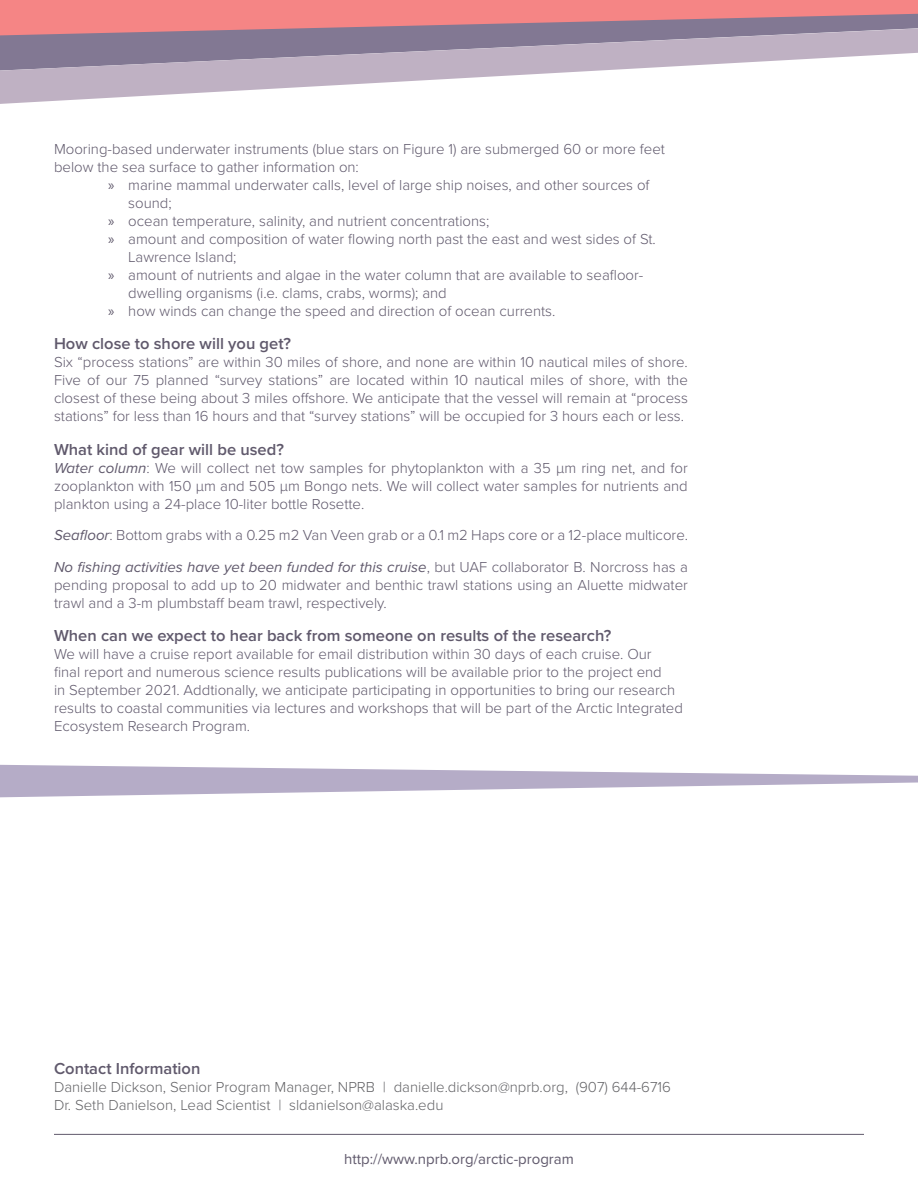
<style>
.page{position:relative;width:918px;height:1188px;background:#fff}
.page>*{position:absolute;margin:0;border:0;box-sizing:border-box;transform-origin:0 0}
.question{font:600 16.5px "Proxima Nova";color:#60596c}
.response{font:300 15px/18px "Proxima Nova";color:#60596c}
.response-2{font:300 15px/18px "Proxima Nova";color:#636366}
.t1{font:15px "Proxima Nova";color:#60596c}
.s1{font-family:"Myriad Pro";font-weight:400}
.s2{font-weight:400;font-style:italic}
</style>
<div class="page">
<hr style="left:54px;top:1134px;width:810px;height:1px;background:#60596c">
<svg style="left:0;top:765px;width:918px;height:32px"></svg>
<svg style="left:0;top:0;width:918px;height:28px;background:#e18287"></svg>
<svg style="left:0;top:28px;width:918px;height:76px"></svg>
<p class="response" style="left:54px;top:140px;width:613px">Mooring-based underwater instruments (blue stars on Figure 1) are submerged 60 or more feet below the sea surface to gather information on:</p>
<p class="response" style="left:128px;top:176px;width:523px;text-indent:-20px"><span class="s1">»</span> marine mammal underwater calls, level of large ship noises, and other sources of sound;</p>
<p class="response" style="left:108px;top:212px;width:383px"><span class="s1">»</span> ocean temperature, salinity, and nutrient concentrations;</p>
<p class="response" style="left:128px;top:230px;width:529px;text-indent:-20px"><span class="s1">»</span> amount and composition of water flowing north past the east and west sides of St.<br>Lawrence Island;</p>
<p class="response" style="left:128px;top:266px;width:517px;text-indent:-20px"><span class="s1">»</span> amount of nutrients and algae in the water column that are available to seafloor&shy;dwelling organisms (i.e. clams, crabs, worms); and</p>
<p class="response" style="left:108px;top:302px;width:449px"><span class="s1">»</span> how winds can change the speed and direction of ocean currents.</p>
<p class="question" style="left:54px;top:334px;width:239px">How close to shore will you get?</p>
<p class="response" style="left:54px;top:354px;width:635px;text-align:justify">Six “process stations” are within 30 miles of shore, and none are within 10 nautical miles of shore.<br>Five of our 75 planned “survey stations” are located within 10 nautical miles of shore, with the closest of these being about 3 miles offshore. We anticipate that the vessel will remain at “process stations” for less than 16 hours and that “survey stations” will be occupied for 3 hours each or less.</p>
<p class="question" style="left:54px;top:439px;width:231px">What kind of gear will be used?</p>
<p class="response" style="left:54px;top:459px;width:635px;text-align:justify"><span class="s2">Water column</span>: We will collect net tow samples for phytoplankton with a 35 μm ring net, and for zooplankton with 150 μm and 505 μm Bongo nets. We will collect water samples for nutrients and plankton using a 24-place 10-liter bottle Rosette.</p>
<p class="response" style="left:54px;top:527px;width:636px"><span class="s2">Seafloor</span>: Bottom grabs with a 0.25 m2 Van Veen grab or a 0.1 m2 Haps core or a 12-place multicore.</p>
<p class="response" style="left:54px;top:558px;width:635px;text-align:justify"><span class="s2">No fishing activities have yet been funded for this cruise</span>, but UAF collaborator B. Norcross has a pending proposal to add up to 20 midwater and benthic trawl stations using an Aluette midwater trawl and a 3-m plumbstaff beam trawl, respectively.</p>
<p class="question" style="left:54px;top:626px;width:559px">When can we expect to hear back from someone on results of the research?</p>
<p class="response" style="left:54px;top:645px;width:631px">We will have a cruise report available for email distribution within 30 days of each cruise. Our<br>final report and numerous science results publications will be available prior to the project end<br>in September 2021. Addtionally, we anticipate participating in opportunities to bring our research results to coastal communities via lectures and workshops that will be part of the Arctic Integrated Ecosystem Research Program.</p>
<p class="question" style="left:54px;top:1059px;width:148px">Contact Information</p>
<p class="response-2" style="left:54px;top:1079px;width:619px">Danielle Dickson, Senior Program Manager, NPRB | danielle.dickson@nprb.org, (907) 644-6716<br>Dr. Seth Danielson, Lead Scientist | sldanielson@alaska.edu</p>
<p class="t1" style="left:344px;top:1150px;width:231px">http://www.nprb.org/arctic-program</p>
</div>
